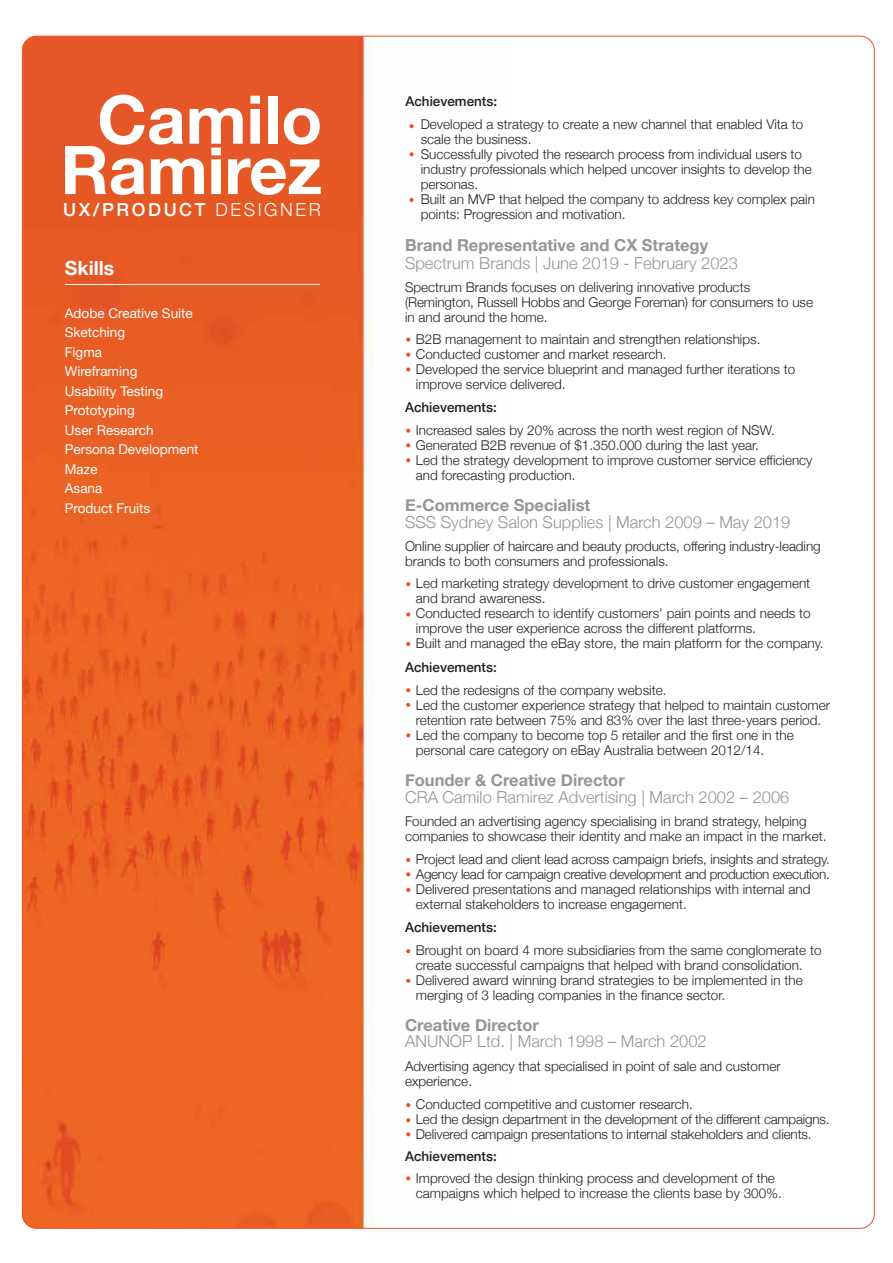
<style>
.page{position:relative;width:893px;height:1263px;background:#fff}
.page>*{position:absolute;margin:0;border:0;box-sizing:border-box;transform-origin:0 0}
.t1{font:700 19.5px "Helvetica Neue";color:#fff}
.t2{font:500 18px "Helvetica Neue";letter-spacing:.145em;color:#fff}
.t3{font:300 16.5px "Helvetica Neue";color:#939598}
.t4{font:700 16.5px "Helvetica Neue";color:#939598}
.t5{font:300 13.5px/15px "Helvetica Neue";color:#231f20}
.t6{font:13.5px/19.5px "Helvetica Neue";color:#fff}
.t7{font:500 13.5px "Helvetica Neue";color:#231f20}
.s1{font-weight:300}
</style>
<div class="page">
<img style="left:22px;top:36px;width:391px;height:1192px">
<svg style="left:410px;top:124px;width:4px;height:4px"></svg>
<svg style="left:410px;top:152px;width:4px;height:4px"></svg>
<svg style="left:410px;top:198px;width:4px;height:4px"></svg>
<svg style="left:406px;top:338px;width:4px;height:4px"></svg>
<svg style="left:406px;top:353px;width:4px;height:4px"></svg>
<svg style="left:406px;top:367px;width:4px;height:4px"></svg>
<svg style="left:406px;top:429px;width:4px;height:4px"></svg>
<svg style="left:406px;top:443px;width:4px;height:4px"></svg>
<svg style="left:406px;top:458px;width:4px;height:4px"></svg>
<svg style="left:406px;top:582px;width:4px;height:4px"></svg>
<svg style="left:406px;top:612px;width:4px;height:5px"></svg>
<svg style="left:406px;top:642px;width:4px;height:4px"></svg>
<svg style="left:406px;top:688px;width:4px;height:4px"></svg>
<svg style="left:406px;top:703px;width:4px;height:4px"></svg>
<svg style="left:406px;top:733px;width:4px;height:4px"></svg>
<svg style="left:406px;top:858px;width:4px;height:4px"></svg>
<svg style="left:406px;top:872px;width:4px;height:4px"></svg>
<svg style="left:406px;top:888px;width:4px;height:4px"></svg>
<svg style="left:406px;top:949px;width:4px;height:4px"></svg>
<svg style="left:406px;top:979px;width:4px;height:4px"></svg>
<svg style="left:406px;top:1103px;width:4px;height:4px"></svg>
<svg style="left:406px;top:1118px;width:4px;height:4px"></svg>
<svg style="left:406px;top:1132px;width:4px;height:4px"></svg>
<svg style="left:406px;top:1176px;width:4px;height:4px"></svg>
<svg style="left:65px;top:95px;width:256px;height:100px"></svg>
<hr style="left:65px;top:284px;width:255px;height:1px;background:#fff">
<h2 class="t2" style="left:63px;top:195px;width:259px">UX/PRODUCT <span class="s1">DESIGNER</span></h2>
<h1 class="t1" style="left:65px;top:253px;width:51px">Skills</h1>
<p class="t6" style="left:65px;top:304px;width:135px">Adobe Creative Suite<br>Sketching<br>Figma<br>Wireframing<br>Usability Testing<br>Prototyping<br>User Research<br>Persona Development<br>Maze<br>Asana<br>Product Fruits</p>
<p class="t7" style="left:405px;top:91px;width:93px">Achievements:</p>
<p class="t5" style="left:421px;top:116px;width:396px">Developed a strategy to create a new channel that enabled Vita to scale the business.<br>Successfully pivoted the research process from individual users to industry professionals which helped uncover insights to develop the personas.<br>Built an MVP that helped the company to address key complex pain points: Progression and motivation.</p>
<p class="t4" style="left:405px;top:232px;width:305px">Brand Representative and CX Strategy</p>
<p class="t3" style="left:405px;top:250px;width:334px">Spectrum Brands | June 2019 - February 2023</p>
<p class="t5" style="left:405px;top:278px;width:410px">Spectrum Brands focuses on delivering innovative products (Remington, Russell Hobbs and George Foreman) for consumers to use in and around the home.</p>
<p class="t5" style="left:416px;top:331px;width:381px">B2B management to maintain and strengthen relationships.<br>Conducted customer and market research.<br>Developed the service blueprint and managed further iterations to improve service delivered.</p>
<p class="t7" style="left:405px;top:396px;width:93px">Achievements:</p>
<p class="t5" style="left:416px;top:421px;width:398px">Increased sales by 20% across the north west region of NSW.<br>Generated B2B revenue of $1.350.000 during the last year.<br>Led the strategy development to improve customer service efficiency and forecasting production.</p>
<p class="t4" style="left:405px;top:492px;width:187px">E-Commerce Specialist</p>
<p class="t3" style="left:405px;top:508px;width:387px">SSS Sydney Salon Supplies | March 2009 – May 2019</p>
<p class="t5" style="left:405px;top:538px;width:417px">Online supplier of haircare and beauty products, offering industry-leading brands to both consumers and professionals.</p>
<p class="t5" style="left:416px;top:575px;width:409px">Led marketing strategy development to drive customer engagement and brand awareness.<br>Conducted research to identify customers' pain points and needs to improve the user experience across the different platforms.<br>Built and managed the eBay store, the main platform for the company.</p>
<p class="t7" style="left:405px;top:656px;width:93px">Achievements:</p>
<p class="t5" style="left:416px;top:681px;width:416px">Led the redesigns of the company website.<br>Led the customer experience strategy that helped to maintain customer retention rate between 75% and 83% over the last three-years period.<br>Led the company to become top 5 retailer and the first one in the personal care category on eBay Australia between 2012/14.</p>
<p class="t4" style="left:405px;top:767px;width:221px">Founder &amp; Creative Director</p>
<p class="t3" style="left:405px;top:783px;width:386px">CRA Camilo Ramirez Advertising | March 2002 – 2006</p>
<p class="t5" style="left:405px;top:813px;width:423px">Founded an advertising agency specialising in brand strategy, helping companies to showcase their identity and make an impact in the market.</p>
<p class="t5" style="left:416px;top:851px;width:415px">Project lead and client lead across campaign briefs, insights and strategy.<br>Agency lead for campaign creative development and production execution.<br>Delivered presentations and managed relationships with internal and external stakeholders to increase engagement.</p>
<p class="t7" style="left:405px;top:916px;width:93px">Achievements:</p>
<p class="t5" style="left:416px;top:942px;width:407px">Brought on board 4 more subsidiaries from the same conglomerate to create successful campaigns that helped with brand consolidation.<br>Delivered award winning brand strategies to be implemented in the merging of 3 leading companies in the finance sector.</p>
<p class="t4" style="left:405px;top:1012px;width:135px">Creative Director</p>
<p class="t3" style="left:405px;top:1028px;width:303px">ANUNOP Ltd. | March 1998 – March 2002</p>
<p class="t5" style="left:405px;top:1058px;width:377px">Advertising agency that specialised in point of sale and customer experience.</p>
<p class="t5" style="left:416px;top:1096px;width:415px">Conducted competitive and customer research.<br>Led the design department in the development of the different campaigns.<br>Delivered campaign presentations to internal stakeholders and clients.</p>
<p class="t7" style="left:405px;top:1145px;width:93px">Achievements:</p>
<p class="t5" style="left:416px;top:1170px;width:368px">Improved the design thinking process and development of the campaigns which helped to increase the clients base by 300%.</p>
</div>
